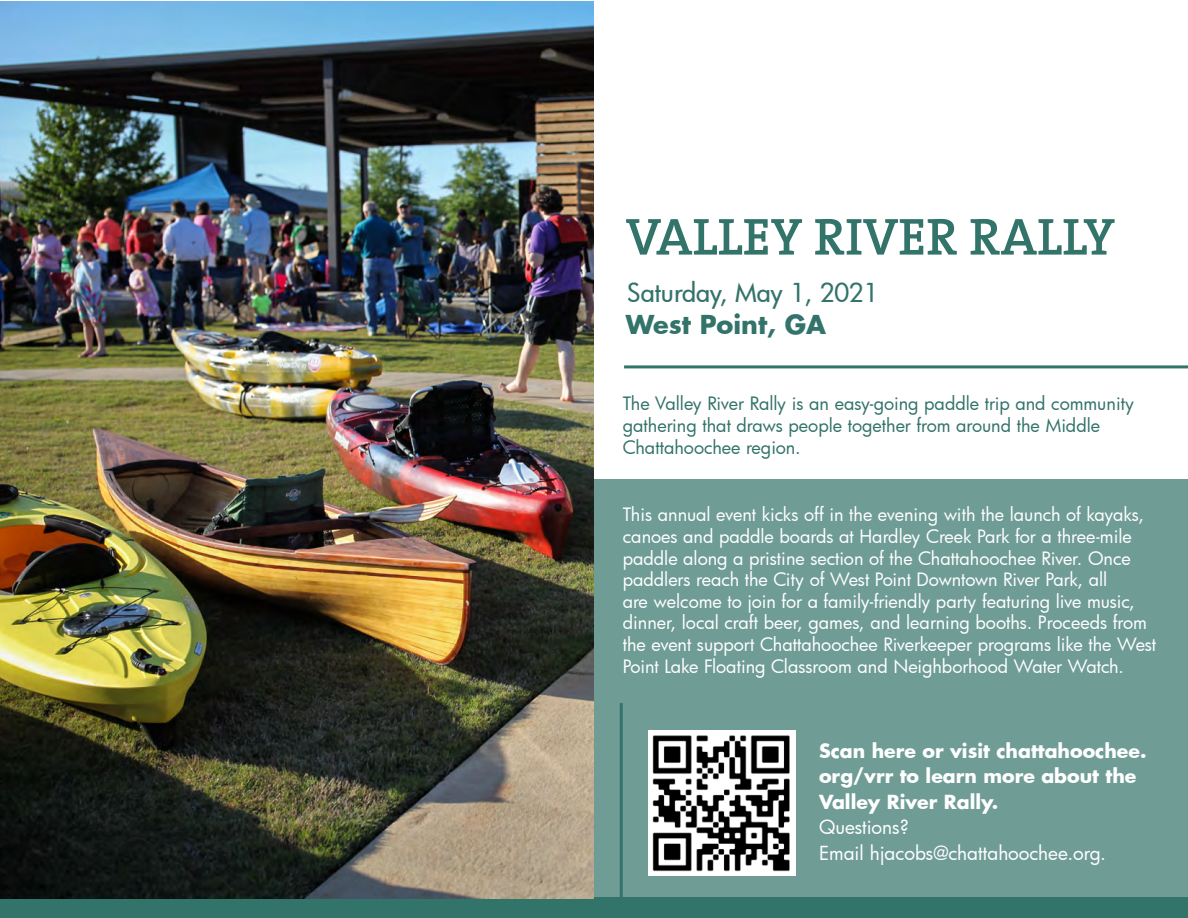
<style>
.page{position:relative;width:1188px;height:918px;background:#fff}
.page>*{position:absolute;margin:0;border:0;box-sizing:border-box;transform-origin:0 0}
.t1{font:600 52.5px "The Serif";color:#32736a}
.t2{font:500 25.5px "Futura";letter-spacing:-.005em;color:#32736a}
.t3{font:700 25.5px "Futura";color:#32736a}
.t4{font:700 18.9px/25.5px "Futura";color:#fff}
.t5{font:18.9px/25.5px "Futura";color:#fff}
.t6{font:18px/21.6px "Futura";color:#fff}
.t7{font:18px/21.6px "Futura";color:#32736a}
</style>
<div class="page">
<div style="left:592px;top:479px;width:596px;height:437px;background:#6f9d96"></div>
<hr style="left:624px;top:365px;width:564px;height:3px;background:#32736a">
<div style="left:0;top:897px;width:1188px;height:21px;background:#32736a"></div>
<img style="left:0;top:1px;width:594px;height:897px">
<img style="left:648px;top:731px;width:147px;height:144px">
<hr style="left:620px;top:703px;width:3px;height:198px;background:#32736a">
<h1 class="t1" style="left:626px;top:193px;width:491px">VALLEY RIVER RALLY</h1>
<h2 class="t2" style="left:627px;top:275px;width:252px">Saturday, May 1, 2021</h2>
<h2 class="t3" style="left:626px;top:306px;width:202px">West Point, GA</h2>
<p class="t7" style="left:623px;top:393px;width:513px">The Valley River Rally is an easy-going paddle trip and community gathering that draws people together from around the Middle<br>Chattahoochee region.</p>
<p class="t6" style="left:623px;top:504px;width:535px">This annual event kicks off in the evening with the launch of kayaks, canoes and paddle boards at Hardley Creek Park for a three-mile paddle along a pristine section of the Chattahoochee River. Once paddlers reach the City of West Point Downtown River Park, all<br>are welcome to join for a family-friendly party featuring live music, dinner, local craft beer, games, and learning booths. Proceeds from the event support Chattahoochee Riverkeeper programs like the West Point Lake Floating Classroom and Neighborhood Water Watch.</p>
<p class="t4" style="left:819px;top:737px;width:329px">Scan here or visit chattahoochee. org/vrr to learn more about the<br>Valley River Rally.</p>
<p class="t5" style="left:819px;top:814px;width:289px">Questions?<br>Email hjacobs@chattahoochee.org.</p>
</div>
